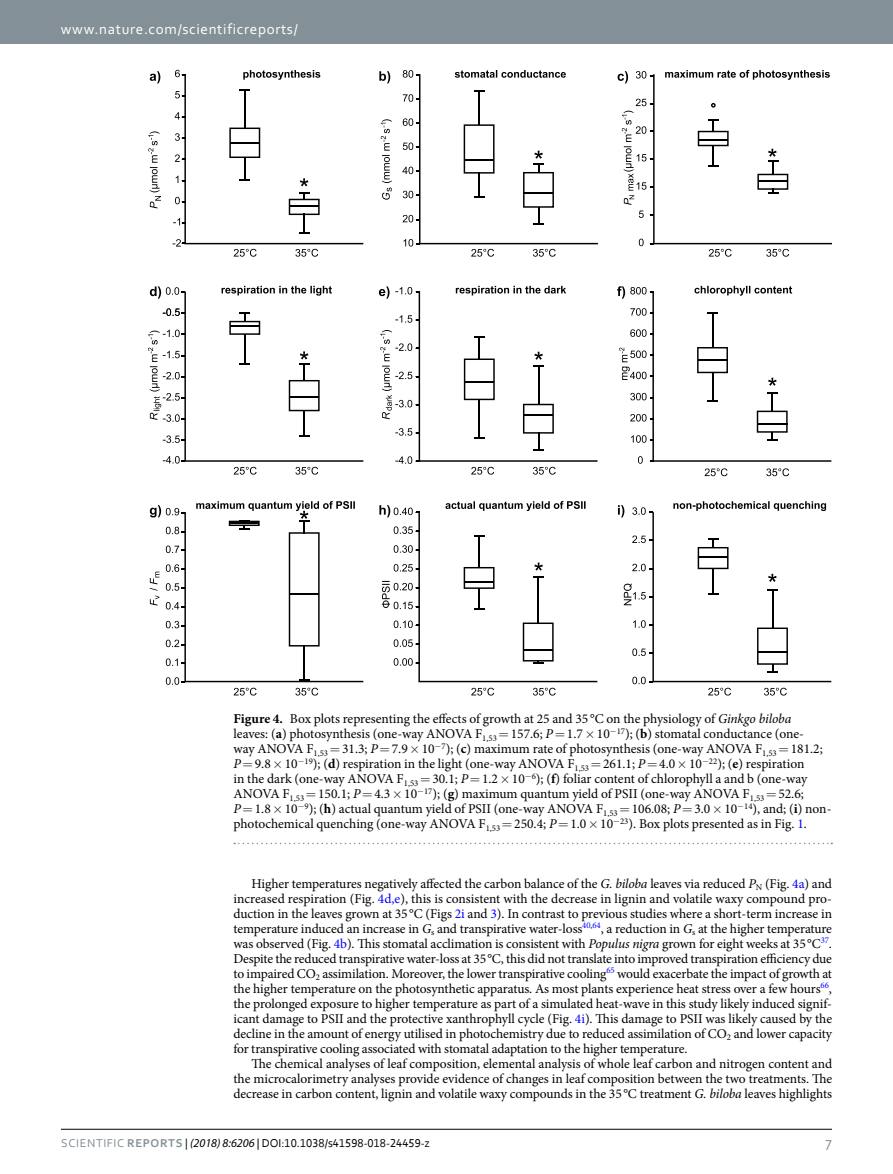
<style>
.page{position:relative;width:893px;height:1174px;background:#fff}
.page>*{position:absolute;margin:0;border:0;box-sizing:border-box;transform-origin:0 0}
.t1{font:15px "Corbel 2";letter-spacing:.045em;color:#fff}
.t2{font:15px "Corbel 2";color:#839097}
.t3{font:13.5px/15px "Minion Pro";letter-spacing:-.005em;color:#000;text-align:justify}
.t4{font:12px "Corbel";color:#000}
.s1{font-weight:700}
.s2{font-style:italic}
.s3{color:#00f}
.s4{font-family:"Corbel 2";color:#839097}
.s5{font-family:"Corbel Bold 2";color:#839097}
.s6{font-family:"Corbel 2"}
.s7{font-family:"Myriad Pro";font-style:italic}
</style>
<div class="page">
<div style="left:0;top:0;width:893px;height:43px;background:#839097"></div>
<hr style="left:61px;top:1129px;width:771px;height:1px;background:#000">
<svg style="left:148px;top:70px;width:684px;height:187px"></svg>
<svg style="left:148px;top:286px;width:683px;height:190px"></svg>
<svg style="left:150px;top:501px;width:681px;height:194px"></svg>
<svg style="left:234px;top:842px;width:598px;height:2px"></svg>
<p class="t1" style="left:61px;top:19px;width:238px">www.nature.com/scientificreports/</p>
<p class="t3" style="left:233px;top:711px;width:599px;text-align:left"><span class="s1">Figure 4.</span> Box plots representing the effects of growth at 25 and 35 °C on the physiology of <span class="s2">Ginkgo biloba<br></span>leaves: (<span class="s1">a</span>) photosynthesis (one-way ANOVA F<sub>1,53</sub> 157.6; <span class="s2">P</span> 1.7 10−<sup>17</sup>); (<span class="s1">b</span>) stomatal conductance (one-<br>way ANOVA F<sub>1,53</sub> 31.3; <span class="s2">P</span> 7.9 10−<sup>7</sup>); (<span class="s1">c</span>) maximum rate of photosynthesis (one-way ANOVA F<sub>1,53</sub> 181.2; <span class="s2">P</span> 9.8 10−<sup>19</sup>); (<span class="s1">d</span>) respiration in the light (one-way ANOVA F<sub>1,53</sub> 261.1; <span class="s2">P</span> 4.0 10−<sup>22</sup>); (<span class="s1">e</span>) respiration<br>in the dark (one-way ANOVA F<sub>1,53</sub> 30.1; <span class="s2">P</span> 1.2 10−<sup>6</sup>); (<span class="s1">f</span>) foliar content of chlorophyll a and b (one-way ANOVA F<sub>1,53</sub> 150.1; <span class="s2">P</span> 4.3 10−<sup>17</sup>); (<span class="s1">g</span>) maximum quantum yield of PSII (one-way ANOVA F<sub>1,53</sub> 52.6;<br><span class="s2">P</span> 1.8 10−<sup>9</sup>); (<span class="s1">h</span>) actual quantum yield of PSII (one-way ANOVA F<sub>1,53</sub> 106.08; <span class="s2">P</span> 3.0 10−<sup>14</sup>), and; (<span class="s1">i</span>) non&shy;photochemical quenching (one-way ANOVA F<sub>1,53</sub> 250.4; <span class="s2">P</span> 1.0 10−<sup>23</sup>). Box plots presented as in Fig. <span class="s3">1</span>.</p>
<p class="t3" style="left:233px;top:876px;width:600px;text-indent:18px">Higher temperatures negatively affected the carbon balance of the <span class="s2">G. biloba</span> leaves via reduced <span class="s2">P</span><sub>N</sub> (Fig. <span class="s3">4a</span>) and increased respiration (Fig. <span class="s3">4d,e</span>), this is consistent with the decrease in lignin and volatile waxy compound pro&shy;duction in the leaves grown at 35°C (Figs <span class="s3">2i</span> and <span class="s3">3</span>). In contrast to previous studies where a short-term increase in temperature induced an increase in <span class="s2">G</span><sub>s</sub> and transpirative water-loss<sup>40</sup><sup>,</sup><sup>64</sup>, a reduction in <span class="s2">G</span><sub>s</sub> at the higher temperature was observed (Fig. <span class="s3">4b</span>). This stomatal acclimation is consistent with <span class="s2">Populus nigra</span> grown for eight weeks at 35°C<sup>37</sup>.<br>Despite the reduced transpirative water-loss at 35°C, this did not translate into improved transpiration efficiency due to impaired CO<sub>2</sub> assimilation. Moreover, the lower transpirative cooling<sup>65</sup> would exacerbate the impact of growth at the higher temperature on the photosynthetic apparatus. As most plants experience heat stress over a few hours<sup>66</sup>, the prolonged exposure to higher temperature as part of a simulated heat-wave in this study likely induced signif&shy;icant damage to PSII and the protective xanthrophyll cycle (Fig. <span class="s3">4i</span>). This damage to PSII was likely caused by the decline in the amount of energy utilised in photochemistry due to reduced assimilation of CO<sub>2</sub> and lower capacity for transpirative cooling associated with stomatal adaptation to the higher temperature.</p>
<p class="t3" style="left:233px;top:1056px;width:600px;text-indent:18px">The chemical analyses of leaf composition, elemental analysis of whole leaf carbon and nitrogen content and the microcalorimetry analyses provide evidence of changes in leaf composition between the two treatments. The decrease in carbon content, lignin and volatile waxy compounds in the 35°C treatment <span class="s2">G. biloba</span> leaves highlights</p>
<p class="t4" style="left:61px;top:1135px;width:370px"><span class="s4">Scientific</span> <span class="s5">REPORTS</span> <span class="s6">|</span> <span class="s7">(2018) 8:6206</span> | DOI:10.1038/s41598-018-24459-z</p>
<p class="t2" style="left:826px;top:1132px;width:8px">7</p>
</div>
